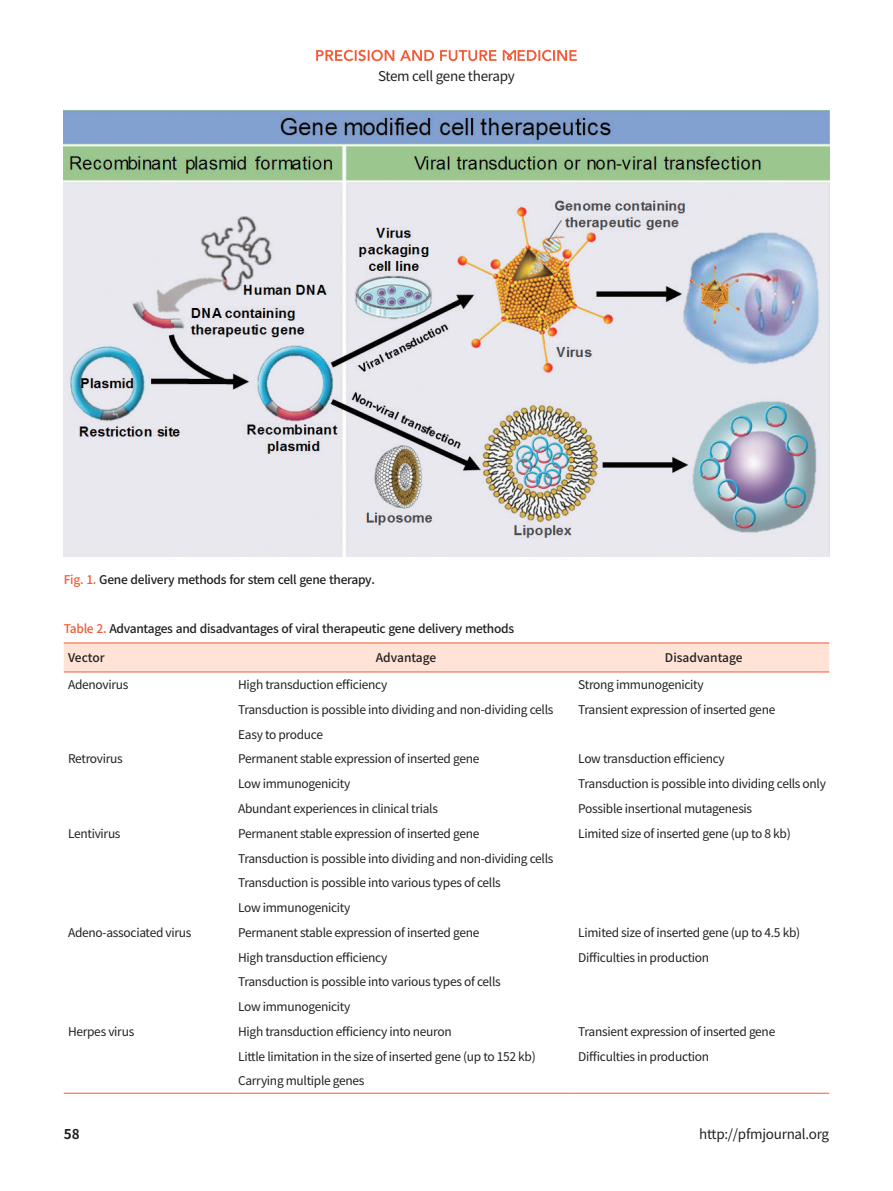
<style>
.page{position:relative;width:893px;height:1191px;background:#fff}
.page>*{position:absolute;margin:0;border:0;box-sizing:border-box;transform-origin:0 0}
.t1{font:13.5px "Noto Sans CJ Kkr";letter-spacing:-.02em;color:#231f20}
.t2{font:700 13.5px "Noto Sans CJ Kkr";color:#231f20}
.t3{font:12px/24.8px "Noto Sans CJ Kkr";letter-spacing:-.025em;color:#231f20}
.t4{font:500 12px "Noto Sans CJ Kkr";letter-spacing:-.025em;color:#231f20}
.t5{font:500 12px "Noto Sans CJ Kkr";color:#231f20}
.s1{color:#f15b37}
</style>
<div class="page">
<svg style="left:316px;top:50px;width:118px;height:11px"></svg>
<svg style="left:440px;top:50px;width:137px;height:11px"></svg>
<img style="left:64px;top:111px;width:765px;height:446px">
<div style="left:64px;top:643px;width:765px;height:28px;background:#fee3d6"></div>
<hr style="left:64px;top:642px;width:170px;height:1px;background:#f15b37">
<hr style="left:234px;top:642px;width:340px;height:1px;background:#f15b37">
<hr style="left:574px;top:642px;width:255px;height:1px;background:#f15b37">
<hr style="left:64px;top:671px;width:170px;height:1px;background:#f15b37">
<hr style="left:234px;top:671px;width:340px;height:1px;background:#f15b37">
<hr style="left:574px;top:671px;width:255px;height:1px;background:#f15b37">
<hr style="left:64px;top:1093px;width:170px;height:1px;background:#f15b37">
<hr style="left:234px;top:1093px;width:340px;height:1px;background:#f15b37">
<hr style="left:574px;top:1093px;width:255px;height:1px;background:#f15b37">
<p class="t1" style="left:378px;top:68px;width:138px">Stem cell gene therapy</p>
<p class="t4" style="left:64px;top:573px;width:313px"><span class="s1">Fig. 1.</span> Gene delivery methods for stem cell gene therapy.</p>
<p class="t4" style="left:64px;top:621px;width:452px"><span class="s1">Table 2.</span> Advantages and disadvantages of viral therapeutic gene delivery methods</p>
<p class="t4" style="left:68px;top:651px;width:38px">Vector</p>
<p class="t5" style="left:376px;top:651px;width:62px">Advantage</p>
<p class="t5" style="left:665px;top:651px;width:79px">Disadvantage</p>
<p class="t3" style="left:68px;top:672px;width:62px">Adenovirus</p>
<p class="t3" style="left:238px;top:672px;width:151px">High transduction efficiency</p>
<p class="t3" style="left:578px;top:672px;width:127px">Strong immunogenicity</p>
<p class="t3" style="left:238px;top:697px;width:317px">Transduction is possible into dividing and non-dividing cells</p>
<p class="t3" style="left:578px;top:697px;width:199px">Transient expression of inserted gene</p>
<p class="t3" style="left:238px;top:722px;width:86px">Easy to produce</p>
<p class="t3" style="left:68px;top:747px;width:56px">Retrovirus</p>
<p class="t3" style="left:238px;top:747px;width:243px">Permanent stable expression of inserted gene</p>
<p class="t3" style="left:578px;top:747px;width:148px">Low transduction efficiency</p>
<p class="t3" style="left:238px;top:771px;width:114px">Low immunogenicity</p>
<p class="t3" style="left:578px;top:771px;width:249px">Transduction is possible into dividing cells only</p>
<p class="t3" style="left:238px;top:796px;width:201px">Abundant experiences in clinical trials</p>
<p class="t3" style="left:578px;top:796px;width:175px">Possible insertional mutagenesis</p>
<p class="t3" style="left:68px;top:821px;width:54px">Lentivirus</p>
<p class="t3" style="left:238px;top:821px;width:243px">Permanent stable expression of inserted gene</p>
<p class="t3" style="left:578px;top:821px;width:214px">Limited size of inserted gene (up to 8 kb)</p>
<p class="t3" style="left:238px;top:846px;width:317px">Transduction is possible into dividing and non-dividing cells<br>Transduction is possible into various types of cells<br>Low immunogenicity</p>
<p class="t3" style="left:68px;top:920px;width:125px">Adeno-associated virus</p>
<p class="t3" style="left:238px;top:920px;width:243px">Permanent stable expression of inserted gene</p>
<p class="t3" style="left:578px;top:920px;width:223px">Limited size of inserted gene (up to 4.5 kb)</p>
<p class="t3" style="left:238px;top:945px;width:151px">High transduction efficiency</p>
<p class="t3" style="left:578px;top:945px;width:132px">Difficulties in production</p>
<p class="t3" style="left:238px;top:969px;width:264px">Transduction is possible into various types of cells<br>Low immunogenicity</p>
<p class="t3" style="left:68px;top:1019px;width:68px">Herpes virus</p>
<p class="t3" style="left:238px;top:1019px;width:215px">High transduction efficiency into neuron</p>
<p class="t3" style="left:578px;top:1019px;width:199px">Transient expression of inserted gene</p>
<p class="t3" style="left:238px;top:1044px;width:299px">Little limitation in the size of inserted gene (up to 152 kb)</p>
<p class="t3" style="left:578px;top:1044px;width:132px">Difficulties in production</p>
<p class="t3" style="left:238px;top:1068px;width:128px">Carrying multiple genes</p>
<p class="t2" style="left:64px;top:1126px;width:17px">58</p>
<p class="t1" style="left:699px;top:1126px;width:132px">http://pfmjournal.org</p>
</div>
